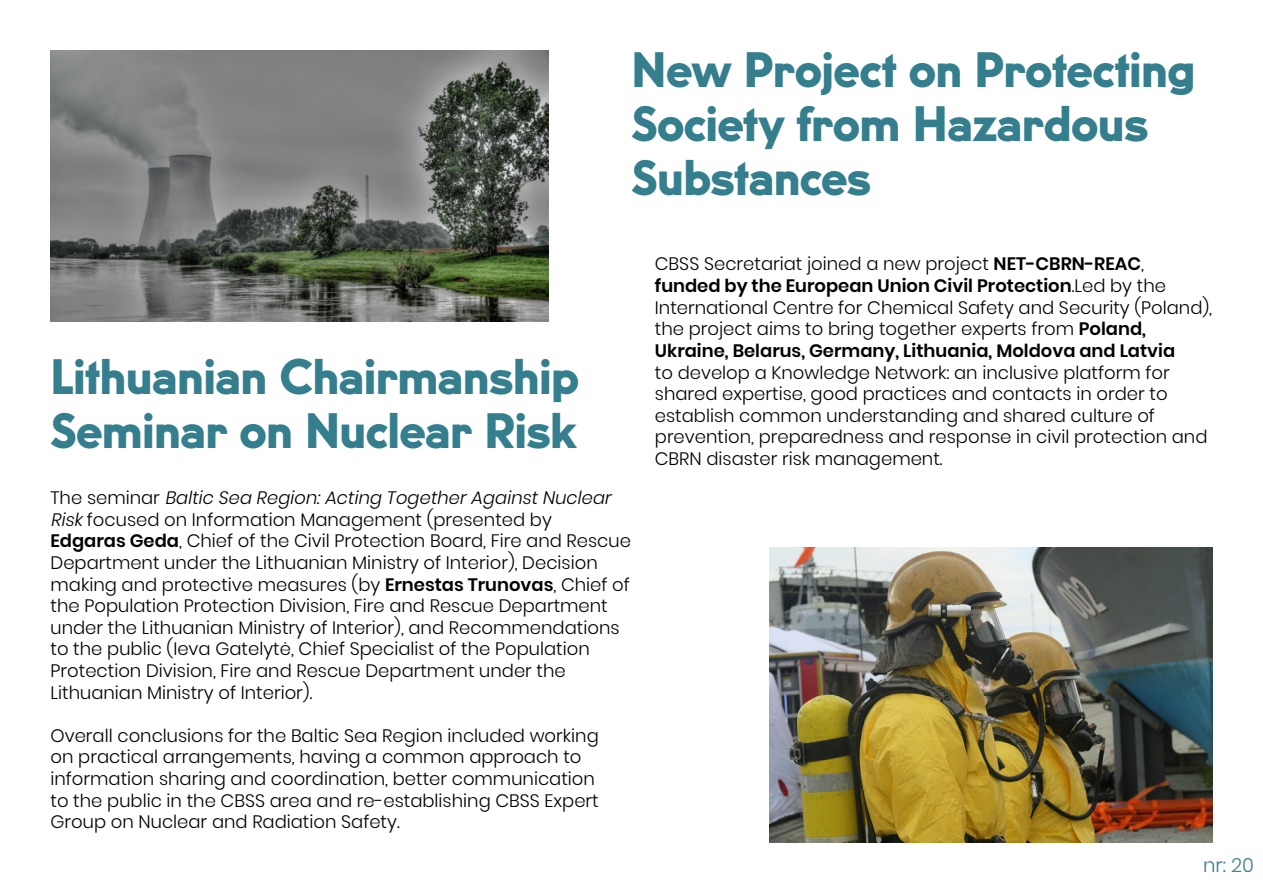
<style>
.page{position:relative;width:1263px;height:893px;background:#fff}
.page>*{position:absolute;margin:0;border:0;box-sizing:border-box;transform-origin:0 0}
.t1{font:900 45px/54px "U8";color:#347e8d}
.t2{font:300 19.5px "Poppins";color:#347e8d}
.t3{font:300 18px/21.6px "Poppins";color:#000}
.s1{font-weight:600}
.s2{font-style:italic}
</style>
<div class="page">
<img style="left:51px;top:51px;width:497px;height:270px">
<img style="left:770px;top:547px;width:442px;height:295px">
<h1 class="t1" style="left:51px;top:346px;width:530px">Lithuanian Chairmanship<br>Seminar on Nuclear Risk</h1>
<h1 class="t1" style="left:631px;top:40px;width:565px">New Project on Protecting<br>Society from Hazardous<br>Substances</h1>
<p class="t3" style="left:655px;top:253px;width:559px">CBSS Secretariat joined a new project <span class="s1">NET-CBRN-REAC</span>, <span class="s1">funded by the European Union Civil Protection</span>.Led by the International Centre for Chemical Safety and Security (Poland), the project aims to bring together experts from <span class="s1">Poland, Ukraine, Belarus, Germany, Lithuania, Moldova and Latvia</span></p>
<p class="t3" style="left:655px;top:361px;width:554px">to develop a Knowledge Network: an inclusive platform for shared expertise, good practices and contacts in order to establish common understanding and shared culture of prevention, preparedness and response in civil protection and CBRN disaster risk management.</p>
<p class="t3" style="left:51px;top:487px;width:582px">T h e s e m i n a r <span class="s2">Baltic Sea Region:Acting TogetherAgainstNuclear Risk</span>focused on Information Management (presented by <span class="s1">Edgaras Geda</span>, Chief of the Civil Protection Board, Fire and Rescue Department under the Lithuanian Ministry of Interior), Decision making and protective measures (by <span class="s1">Ernestas Trunovas</span>, Chief of the Population Protection Division, Fire and Rescue Department under the Lithuanian Ministry of Interior), and Recommendations to the public (Ieva Gatelytė, Chief Specialist of the Population Protection Division, Fire and Rescue Department under the Lithuanian Ministry of Interior).</p>
<p class="t3" style="left:51px;top:725px;width:550px">Overall conclusions for the Baltic Sea Region included working on practical arrangements, having a common approach to information sharing and coordination, better communication to the public in the CBSS area and re-establishing CBSS Expert Group on Nuclear and Radiation Safety.</p>
<p class="t2" style="left:1203px;top:853px;width:52px">nr: 20</p>
</div>
